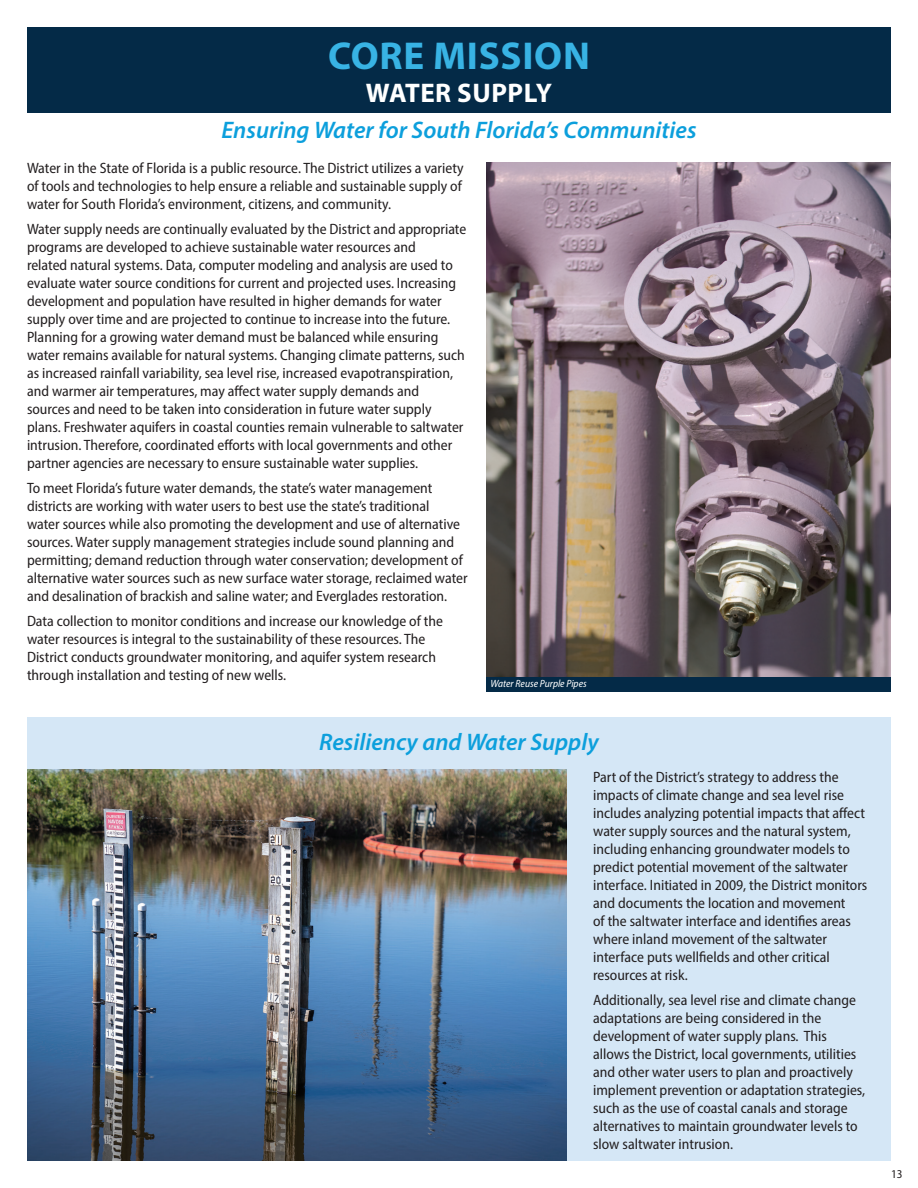
<style>
.page{position:relative;width:918px;height:1188px;background:#fff}
.page>*{position:absolute;margin:0;border:0;box-sizing:border-box;transform-origin:0 0}
.t1{font:700 39px "Myriad Pro";letter-spacing:.02em;color:#38b3e4}
.t2{font:700 27px "Myriad Pro";letter-spacing:.02em;color:#fff}
.t3{font:italic 600 24px "Myriad Pro";color:#0c9fdc}
.t4{font:semi-condensed 15px/18px "Myriad Pro";color:#231f20}
.t5{font:semi-condensed 12px "Myriad Pro";color:#231f20}
.t6{font:italic semi-condensed 10.5px "Myriad Pro";color:#fff}
</style>
<div class="page">
<div style="left:27px;top:717px;width:864px;height:444px;background:#d5e7f6"></div>
<div style="left:27px;top:27px;width:864px;height:85px;background:#042a47"></div>
<img style="left:486px;top:162px;width:405px;height:515px">
<img style="left:27px;top:770px;width:540px;height:391px">
<div style="left:486px;top:677px;width:405px;height:14px;background:#042a47"></div>
<h1 class="t1" style="left:328px;top:30px;width:263px">CORE MISSION</h1>
<h2 class="t2" style="left:366px;top:75px;width:188px">WATER SUPPLY</h2>
<h3 class="t3" style="left:221px;top:114px;width:477px">Ensuring Water for South Florida’s Communities</h3>
<p class="t4" style="left:27px;top:159px;width:438px">Water in the State of Florida is a public resource. The District utilizes a variety of tools and technologies to help ensure a reliable and sustainable supply of water for South Florida’s environment, citizens, and community.</p>
<p class="t4" style="left:27px;top:220px;width:441px">Water supply needs are continually evaluated by the District and appropriate programs are developed to achieve sustainable water resources and<br>related natural systems. Data, computer modeling and analysis are used to evaluate water source conditions for current and projected uses. Increasing development and population have resulted in higher demands for water supply over time and are projected to continue to increase into the future.<br>Planning for a growing water demand must be balanced while ensuring water remains available for natural systems. Changing climate patterns, such as increased rainfall variability, sea level rise, increased evapotranspiration, and warmer air temperatures, may affect water supply demands and<br>sources and need to be taken into consideration in future water supply plans. Freshwater aquifers in coastal counties remain vulnerable to saltwater intrusion. Therefore, coordinated efforts with local governments and other partner agencies are necessary to ensure sustainable water supplies.</p>
<p class="t4" style="left:27px;top:479px;width:442px">To meet Florida’s future water demands, the state’s water management districts are working with water users to best use the state’s traditional<br>water sources while also promoting the development and use of alternative sources. Water supply management strategies include sound planning and permitting; demand reduction through water conservation; development of alternative water sources such as new surface water storage, reclaimed water and desalination of brackish and saline water; and Everglades restoration.</p>
<p class="t4" style="left:27px;top:611px;width:418px">Data collection to monitor conditions and increase our knowledge of the water resources is integral to the sustainability of these resources. The District conducts groundwater monitoring, and aquifer system research through installation and testing of new wells.</p>
<p class="t6" style="left:491px;top:677px;width:98px">Water Reuse Purple Pipes</p>
<h3 class="t3" style="left:319px;top:727px;width:281px">Resiliency and Water Supply</h3>
<p class="t4" style="left:593px;top:768px;width:276px">Part of the District’s strategy to address the impacts of climate change and sea level rise includes analyzing potential impacts that affect water supply sources and the natural system, including enhancing groundwater models to predict potential movement of the saltwater interface. Initiated in 2009, the District monitors and documents the location and movement<br>of the saltwater interface and identifies areas where inland movement of the saltwater interface puts wellfields and other critical resources at risk.</p>
<p class="t4" style="left:593px;top:991px;width:274px">Additionally, sea level rise and climate change adaptations are being considered in the development of water supply plans. This allows the District, local governments, utilities and other water users to plan and proactively implement prevention or adaptation strategies, such as the use of coastal canals and storage alternatives to maintain groundwater levels to slow saltwater intrusion.</p>
<p class="t5" style="left:891px;top:1166px;width:13px">13</p>
</div>
